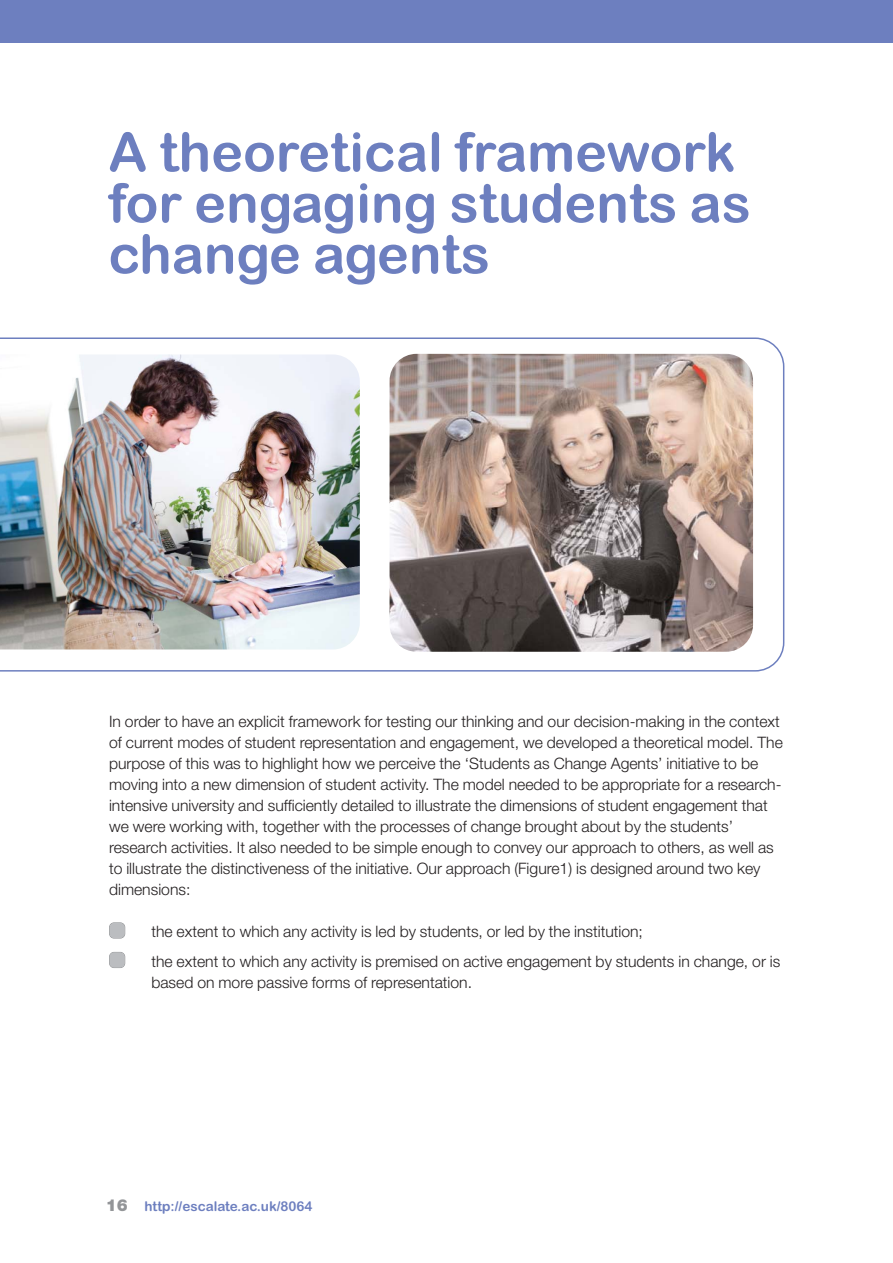
<style>
.page{position:relative;width:893px;height:1263px;background:#fff}
.page>*{position:absolute;margin:0;border:0;box-sizing:border-box;transform-origin:0 0}
.t1{font:54px/51px "Arial Rounded MT Bold";color:#6d7fbf}
.t2{font:300 15.75px/21px "Helvetica Neue";color:#231f20}
.t3{font:700 13.5px "Arial Rounded MT";color:#6d7fbf}
.s1{font-family:"Helvetica Neue";font-weight:900;font-size:16.5px;color:#939598}
</style>
<div class="page">
<div style="left:0;top:0;width:893px;height:43px;background:#6d7fbf"></div>
<div style="left:110px;top:953px;width:15px;height:14px;background:#bbbdc0;border-radius:4px"></div>
<div style="left:109px;top:952px;width:16px;height:16px;border:2px solid #939598;border-radius:5px"></div>
<div style="left:110px;top:923px;width:15px;height:15px;background:#bbbdc0;border-radius:4px"></div>
<div style="left:109px;top:922px;width:16px;height:16px;border:2px solid #939598;border-radius:5px"></div>
<svg style="left:0;top:337px;width:784px;height:335px"></svg>
<img style="left:0;top:354px;width:360px;height:295px">
<img style="left:390px;top:354px;width:363px;height:298px">
<h1 class="t1" style="left:108px;top:132px;width:644px">A theoretical framework for engaging students as change agents</h1>
<p class="t2" style="left:109px;top:712px;width:675px">In order to have an explicit framework for testing our thinking and our decision-making in the context of current modes of student representation and engagement, we developed a theoretical model. The purpose of this was to highlight how we perceive the ‘Students as Change Agents’ initiative to be moving into a new dimension of student activity. The model needed to be appropriate for a research&shy;intensive university and sufficiently detailed to illustrate the dimensions of student engagement that we were working with, together with the processes of change brought about by the students’ research activities. It also needed to be simple enough to convey our approach to others, as well as to illustrate the distinctiveness of the initiative. Our approach (Figure1) is designed around two key dimensions:</p>
<p class="t2" style="left:151px;top:918px;width:630px;line-height:29.5px">the extent to which any activity is led by students, or led by the institution;<br>the extent to which any activity is premised on active engagement by students in change, or is</p>
<p class="t2" style="left:151px;top:973px;width:322px">based on more passive forms of representation.</p>
<p class="t3" style="left:106px;top:1201px;width:208px"><span class="s1">16</span> http://escalate.ac.uk/8064</p>
</div>
